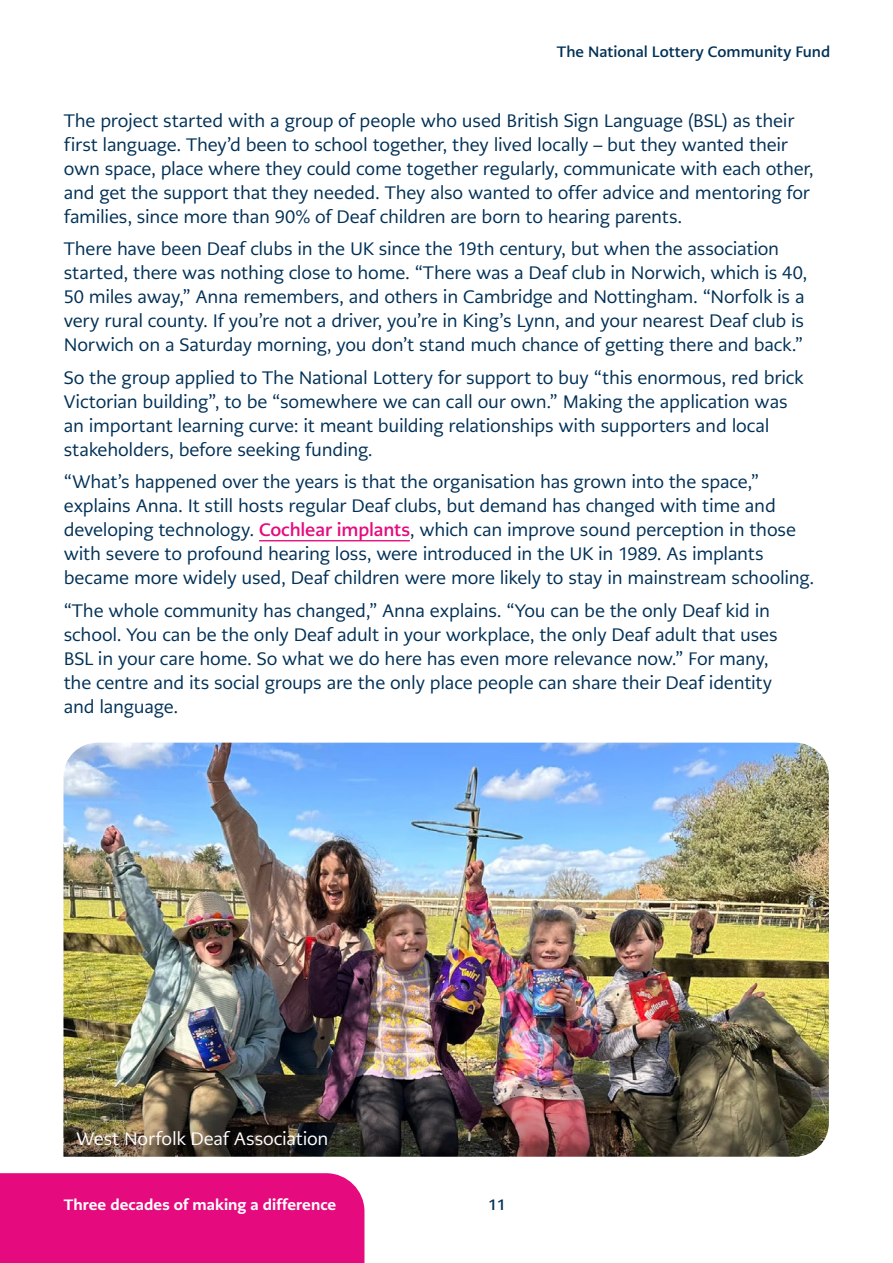
<style>
.page{position:relative;width:893px;height:1263px;background:#fff}
.page>*{position:absolute;margin:0;border:0;box-sizing:border-box;transform-origin:0 0}
.Body__P{font:18px/24px "PMN Caecilia Sans Text";letter-spacing:-.01em;color:#003056}
.t1{font:18px "PMN Caecilia Sans Text";letter-spacing:-.01em;color:#fff}
.t2{font:700 15px "PMN Caecilia Sans Text";color:#003056}
.t3{font:800 15px "PMN Caecilia Sans Text";letter-spacing:.005em;color:#fff}
.s1{font-weight:700;color:#e50b7e}
</style>
<div class="page">
<div style="left:0;top:1173px;width:364px;height:90px;background:#e50b7e"></div>
<hr style="left:259px;top:540px;width:151px;height:1px;background:#e50b7e">
<img style="left:63px;top:743px;width:766px;height:342px">
<img style="left:63px;top:1085px;width:766px;height:72px">
<p class="t2" style="left:557px;top:42px;width:275px">The National Lottery Community Fund</p>
<p class="Body__P" style="left:64px;top:108px;width:751px">The project started with a group of people who used British Sign Language (BSL) as their first language. They’d been to school together, they lived locally – but they wanted their own space, place where they could come together regularly, communicate with each other, and get the support that they needed. They also wanted to offer advice and mentoring for families, since more than 90% of Deaf children are born to hearing parents.</p>
<p class="Body__P" style="left:64px;top:237px;width:745px">There have been Deaf clubs in the UK since the 19th century, but when the association started, there was nothing close to home. “There was a Deaf club in Norwich, which is 40, 50 miles away,” Anna remembers, and others in Cambridge and Nottingham. “Norfolk is a very rural county. If you’re not a driver, you’re in King’s Lynn, and your nearest Deaf club is Norwich on a Saturday morning, you don’t stand much chance of getting there and back.”</p>
<p class="Body__P" style="left:64px;top:365px;width:741px">So the group applied to The National Lottery for support to buy “this enormous, red brick Victorian building”, to be “somewhere we can call our own.” Making the application was an important learning curve: it meant building relationships with supporters and local stakeholders, before seeking funding.</p>
<p class="Body__P" style="left:64px;top:470px;width:752px">“What’s happened over the years is that the organisation has grown into the space,” explains Anna. It still hosts regular Deaf clubs, but demand has changed with time and developing technology. <span class="s1">Cochlear implants</span>, which can improve sound perception in those with severe to profound hearing loss, were introduced in the UK in 1989. As implants became more widely used, Deaf children were more likely to stay in mainstream schooling.</p>
<p class="Body__P" style="left:64px;top:598px;width:715px">“The whole community has changed,” Anna explains. “You can be the only Deaf kid in school. You can be the only Deaf adult in your workplace, the only Deaf adult that uses BSL in your care home. So what we do here has even more relevance now.” For many, the centre and its social groups are the only place people can share their Deaf identity and language.</p>
<p class="t1" style="left:76px;top:1127px;width:254px">West Norfolk Deaf Association</p>
<p class="t3" style="left:64px;top:1194px;width:274px">Three decades of making a difference</p>
<p class="t2" style="left:488px;top:1195px;width:19px">11</p>
</div>
